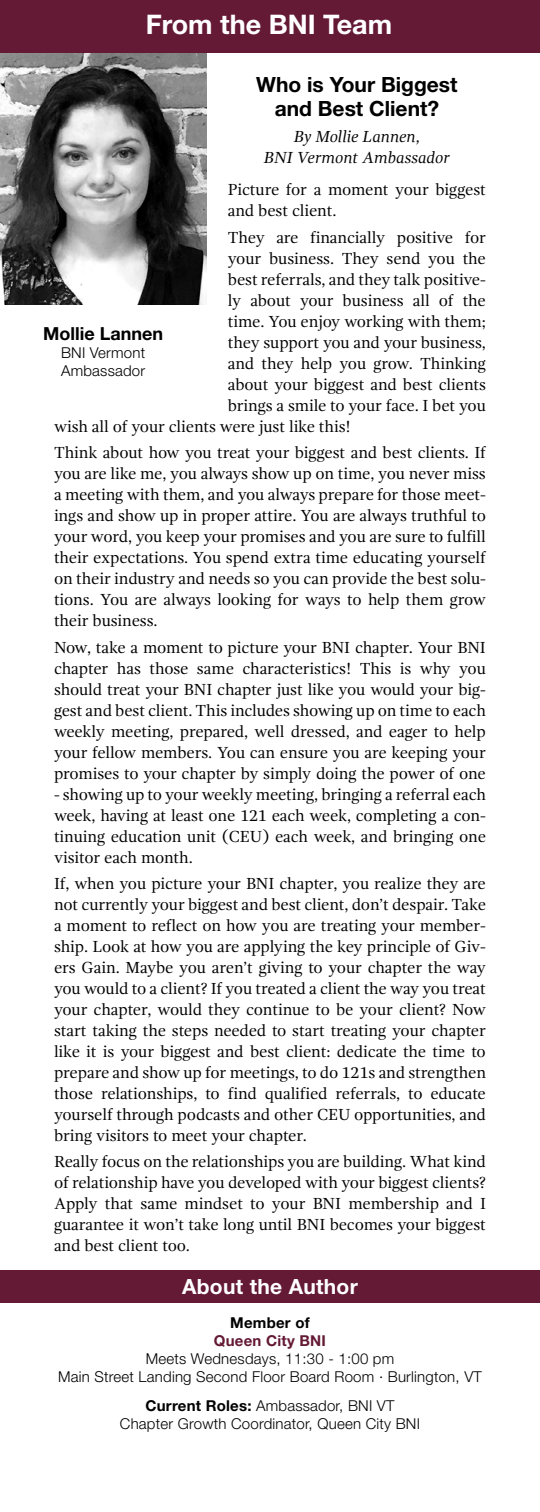
<style>
.page{position:relative;width:540px;height:1512px;background:#fff}
.page>*{position:absolute;margin:0;border:0;box-sizing:border-box;transform-origin:0 0}
.t1{font:700 27px "Helvetica Neue";color:#fff}
.t2{font:700 21px/24px "Helvetica Neue";color:#000;text-align:center}
.t3{font:700 21px "Helvetica Neue";letter-spacing:.015em;color:#fff}
.t4{font:700 18px "Helvetica Neue";color:#000}
.t5{font:16.5px/21px "Gandhi Serif";letter-spacing:-.01em;color:#000;text-align:justify}
.t6{font:italic 16.5px/21px "Gandhi Serif";color:#000;text-align:center}
.t7{font:300 15px/18px "Helvetica Neue";letter-spacing:.015em;color:#000;text-align:center}
.t8{font:700 15px "Helvetica Neue";letter-spacing:.015em;color:#641934}
.t9{font:700 15px "Helvetica Neue";letter-spacing:.015em;color:#000}
.s1{font-weight:700}
</style>
<div class="page">
<img style="left:0;top:53px;width:206px;height:252px">
<div style="left:0;top:0;width:540px;height:53px;background:#641934"></div>
<div style="left:0;top:1271px;width:540px;height:32px;background:#641934"></div>
<h1 class="t1" style="left:146px;top:8px;width:248px">From the BNI Team</h1>
<p class="t2" style="left:256px;top:72px;width:203px">Who is Your Biggest and Best Client?</p>
<p class="t6" style="left:264px;top:126px;width:188px">By Mollie Lannen,<br>BNI Vermont Ambassador</p>
<p class="t5" style="left:228px;top:179px;width:260px">Picture for a moment your biggest and best client.</p>
<p class="t5" style="left:228px;top:227px;width:260px">They are financially positive for</p>
<p class="t5" style="left:228px;top:248px;width:260px">your business. They send you the</p>
<p class="t5" style="left:228px;top:269px;width:260px">best referrals, and they talk positive-</p>
<p class="t5" style="left:228px;top:290px;width:260px">ly about your business all of the</p>
<p class="t5" style="left:228px;top:311px;width:260px">time. You enjoy working with them;</p>
<p class="t5" style="left:228px;top:332px;width:260px">they support you and your business,</p>
<p class="t5" style="left:228px;top:353px;width:260px">and they help you grow. Thinking</p>
<p class="t5" style="left:228px;top:374px;width:260px">about your biggest and best clients</p>
<p class="t5" style="left:228px;top:395px;width:260px">brings a smile to your face. I bet you</p>
<p class="t5" style="left:54px;top:416px;width:298px">wish all of your clients were just like this!</p>
<p class="t5" style="left:54px;top:442px;width:434px">Think about how you treat your biggest and best clients. If you are like me, you always show up on time, you never miss a meeting with them, and you always prepare for those meet&shy;ings and show up in proper attire. You are always truthful to your word, you keep your promises and you are sure to fulfill their expectations. You spend extra time educating yourself on their industry and needs so you can provide the best solu&shy;tions. You are always looking for ways to help them grow their business.</p>
<p class="t5" style="left:54px;top:637px;width:433px">Now, take a moment to picture your BNI chapter. Your BNI chapter has those same characteristics! This is why you should treat your BNI chapter just like you would your big&shy;gest and best client. This includes showing up on time to each weekly meeting, prepared, well dressed, and eager to help your fellow members. You can ensure you are keeping your promises to your chapter by simply doing the power of one</p>
<p class="t5" style="left:54px;top:784px;width:434px">- showing up to your weekly meeting, bringing a referral each week, having at least one 121 each week, completing a con&shy;tinuing education unit (CEU) each week, and bringing one visitor each month.</p>
<p class="t5" style="left:54px;top:873px;width:434px">If, when you picture your BNI chapter, you realize they are not currently your biggest and best client, don’t despair. Take a moment to reflect on how you are treating your member&shy;ship. Look at how you are applying the key principle of Giv&shy;ers Gain. Maybe you aren’t giving to your chapter the way you would to a client? If you treated a client the way you treat your chapter, would they continue to be your client? Now start taking the steps needed to start treating your chapter like it is your biggest and best client: dedicate the time to prepare and show up for meetings, to do 121s and strengthen those relationships, to find qualified referrals, to educate yourself through podcasts and other CEU opportunities, and bring visitors to meet your chapter.</p>
<p class="t5" style="left:54px;top:1151px;width:434px">Really focus on the relationships you are building. What kind of relationship have you developed with your biggest clients?<br>Apply that same mindset to your BNI membership and I guarantee it won’t take long until BNI becomes your biggest and best client too.</p>
<p class="t4" style="left:43px;top:323px;width:121px">Mollie Lannen</p>
<p class="t7" style="left:61px;top:344px;width:86px;text-align:left">BNI Vermont<br>Ambassador</p>
<p class="t3" style="left:182px;top:1273px;width:177px">About the Author</p>
<p class="t9" style="left:230px;top:1313px;width:81px">Member of</p>
<p class="t8" style="left:214px;top:1331px;width:114px">Queen City BNI</p>
<p class="t7" style="left:58px;top:1349px;width:425px">Meets Wednesdays, 11:30 - 1:00 pm<br>Main Street Landing Second Floor Board Room · Burlington, VT</p>
<p class="t7" style="left:120px;top:1396px;width:302px"><span class="s1">Current Roles:</span> Ambassador, BNI VT<br>Chapter Growth Coordinator, Queen City BNI</p>
</div>
